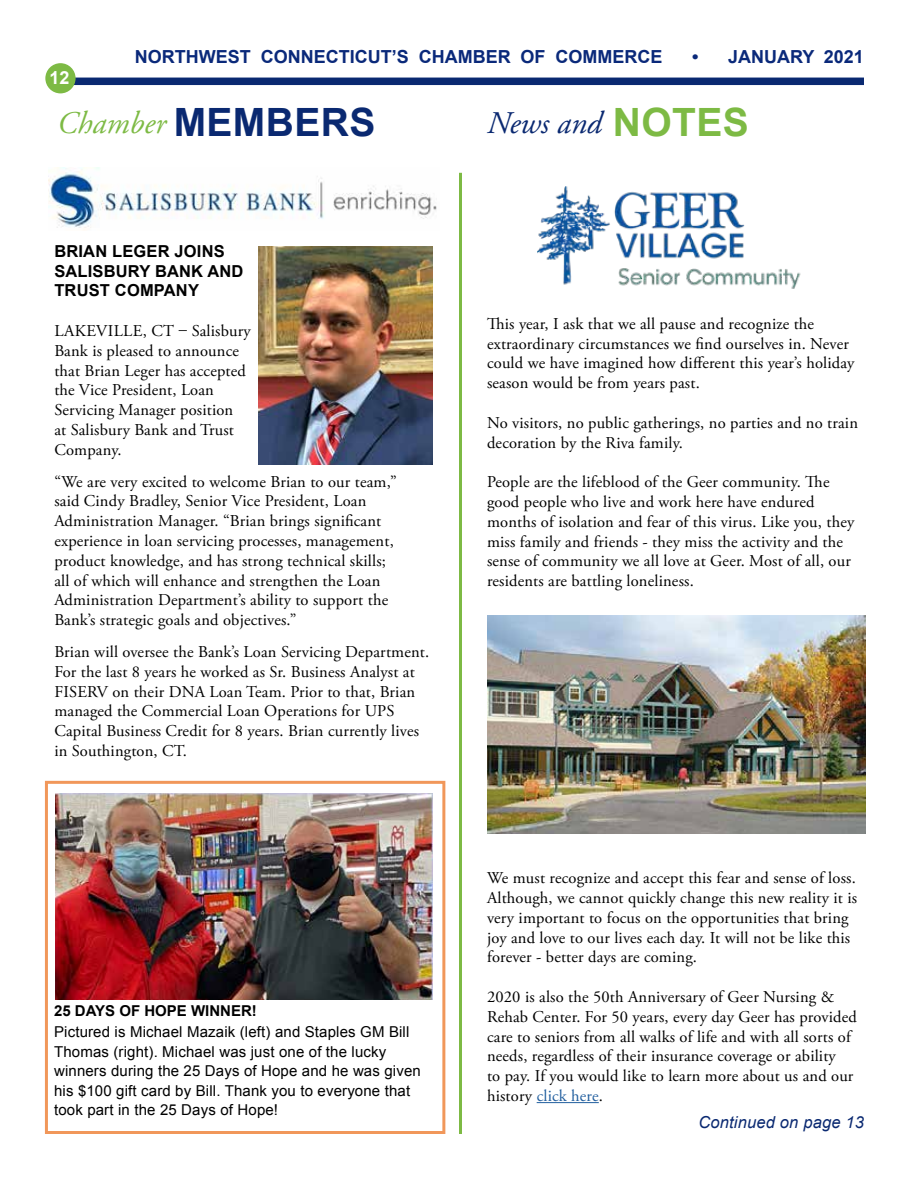
<style>
.page{position:relative;width:918px;height:1188px;background:#fff}
.page>*{position:absolute;margin:0;border:0;box-sizing:border-box;transform-origin:0 0}
.t1{font:italic 31.5px "Adobe Garamond Pro";color:#7dba44}
.t2{font:italic 31.5px "Adobe Garamond Pro";color:#0a2971}
.t3{font:700 18px "Arial";color:#0a297a}
.t4{font:700 18px "Arial";color:#fff}
.t5{font:16.5px/19.8px "Adobe Garamond Pro";letter-spacing:.01em;color:#000}
.t6{font:700 16.5px/19.8px "Arial";letter-spacing:.01em;color:#000}
.t7{font:italic 16.5px "Arial";letter-spacing:.01em;color:#0a2971}
.t8{font:15px/19.5px "Arial";letter-spacing:.01em;color:#000}
.t9{font:700 15px "Arial";color:#000}
.s1{font-family:"Arial";font-weight:700;font-style:normal;font-size:39px;color:#0a2971}
.s2{font-family:"Arial";font-weight:700;font-style:normal;font-size:39px;color:#7dba44}
.s3{color:#215e9e}
</style>
<div class="page">
<div style="left:66px;top:78px;width:798px;height:7px;background:#0a2971"></div>
<div style="left:45px;top:63px;width:31px;height:30px;background:#7dba44;border-radius:50%"></div>
<div style="left:45px;top:781px;width:400px;height:353px;border:3px solid #f1975a"></div>
<hr style="left:459px;top:173px;width:3px;height:961px;background:#7dba44">
<img style="left:258px;top:246px;width:174px;height:218px">
<img style="left:48px;top:167px;width:389px;height:63px">
<img style="left:56px;top:794px;width:376px;height:205px">
<hr style="left:537px;top:1102px;width:62px;height:1px;background:#215e9e">
<img style="left:538px;top:186px;width:263px;height:103px">
<img style="left:487px;top:616px;width:378px;height:218px">
<p class="t4" style="left:50px;top:66px;width:22px">12</p>
<p class="t3" style="left:135px;top:45px;width:529px">NORTHWEST CONNECTICUT’S CHAMBER OF COMMERCE</p>
<p class="t3" style="left:692px;top:45px;width:173px">• JANUARY 2021</p>
<h1 class="t1" style="left:57px;top:105px;width:320px">Chamber <span class="s1">MEMBERS</span></h1>
<p class="t6" style="left:54px;top:242px;width:191px">BRIAN LEGER JOINS<br>SALISBURY BANK AND<br>TRUST COMPANY</p>
<p class="t5" style="left:54px;top:321px;width:198px">LAKEVILLE, CT – Salisbury<br>Bank is pleased to announce that Brian Leger has accepted the Vice President, Loan<br>Servicing Manager position<br>at Salisbury Bank and Trust<br>Company.</p>
<p class="t5" style="left:54px;top:472px;width:344px">“We are very excited to welcome Brian to our team,” said Cindy Bradley, Senior Vice President, Loan Administration Manager. “Brian brings significant experience in loan servicing processes, management, product knowledge, and has strong technical skills; all of which will enhance and strengthen the Loan Administration Department’s ability to support the Bank’s strategic goals and objectives.”</p>
<p class="t5" style="left:54px;top:642px;width:376px">Brian will oversee the Bank’s Loan Servicing Department.<br>For the last 8 years he worked as Sr. Business Analyst at FISERV on their DNA Loan Team. Prior to that, Brian managed the Commercial Loan Operations for UPS Capital Business Credit for 8 years. Brian currently lives in Southington, CT.</p>
<p class="t9" style="left:54px;top:1001px;width:204px">25 DAYS OF HOPE WINNER!</p>
<p class="t8" style="left:54px;top:1023px;width:368px">Pictured is Michael Mazaik (left) and Staples GM Bill Thomas (right). Michael was just one of the lucky winners during the 25 Days of Hope and he was given his $100 gift card by Bill. Thank you to everyone that took part in the 25 Days of Hope!</p>
<h1 class="t2" style="left:487px;top:105px;width:263px">News and <span class="s2">NOTES</span></h1>
<p class="t5" style="left:487px;top:314px;width:369px">This year, I ask that we all pause and recognize the extraordinary circumstances we find ourselves in. Never could we have imagined how different this year’s holiday season would be from years past.</p>
<p class="t5" style="left:487px;top:413px;width:372px">No visitors, no public gatherings, no parties and no train decoration by the Riva family.</p>
<p class="t5" style="left:487px;top:473px;width:369px">People are the lifeblood of the Geer community. The good people who live and work here have endured months of isolation and fear of this virus. Like you, they miss family and friends - they miss the activity and the sense of community we all love at Geer. Most of all, our residents are battling loneliness.</p>
<p class="t5" style="left:487px;top:869px;width:372px">We must recognize and accept this fear and sense of loss.<br>Although, we cannot quickly change this new reality it is very important to focus on the opportunities that bring joy and love to our lives each day. It will not be like this forever - better days are coming.</p>
<p class="t5" style="left:487px;top:987px;width:371px">2020 is also the 50th Anniversary of Geer Nursing &amp; Rehab Center. For 50 years, every day Geer has provided care to seniors from all walks of life and with all sorts of needs, regardless of their insurance coverage or ability<br>to pay. If you would like to learn more about us and our history <span class="s3">click here</span>.</p>
<p class="t7" style="left:698px;top:1111px;width:167px">Continued on page 13</p>
</div>
